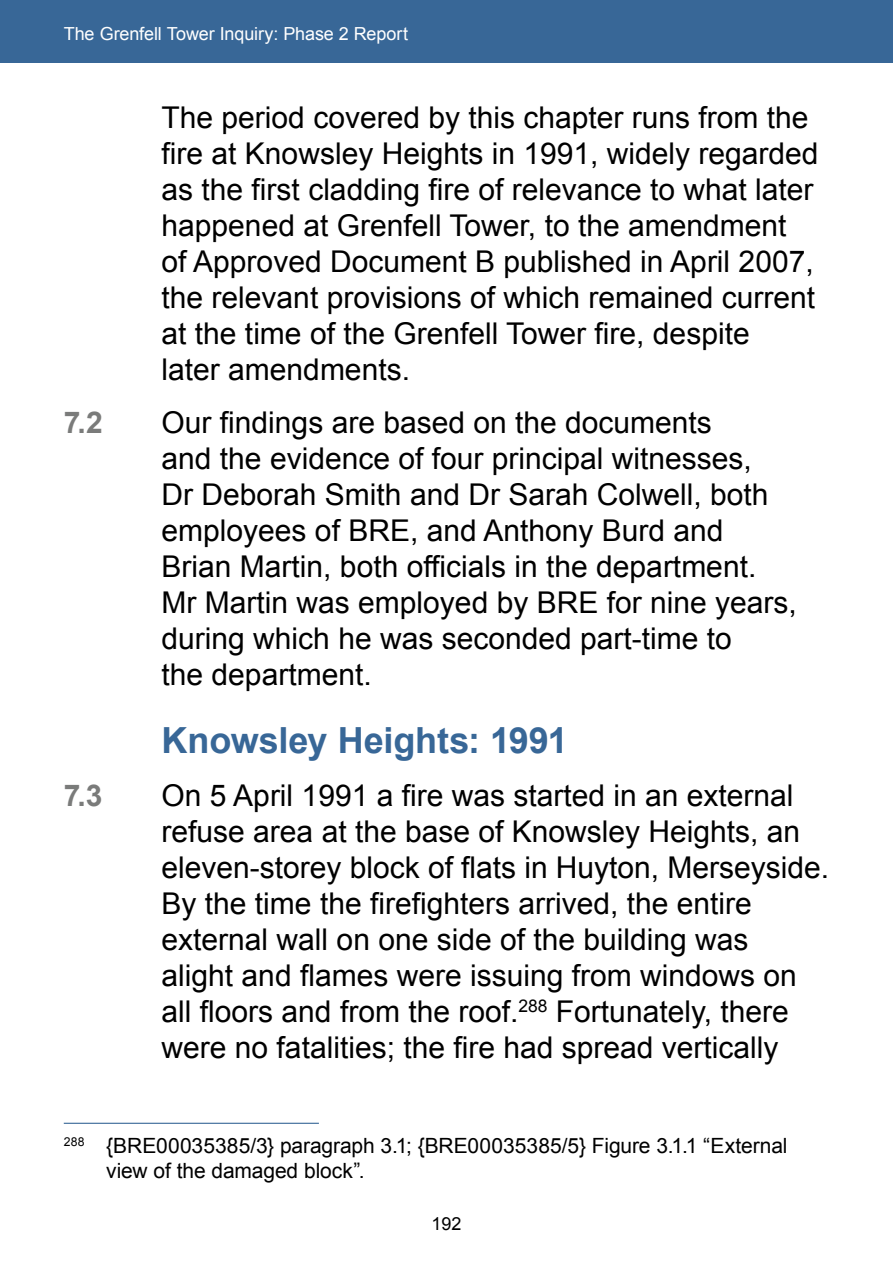
<style>
.page{position:relative;width:893px;height:1263px;background:#fff}
.page>*{position:absolute;margin:0;border:0;box-sizing:border-box;transform-origin:0 0}
.BHead{font:700 36px "Arial";letter-spacing:-.005em;color:#386797}
.t1{font:30px/36px "Arial";color:#000}
.t2{font:700 30px "Arial";color:#7a7b7a}
.Footnote_Text{font:21px/25.2px "Arial";letter-spacing:-.005em;color:#000}
.t3{font:18px "Arial";letter-spacing:-.005em;color:#fff}
.t4{font:18px "Arial";color:#000}
</style>
<div class="page">
<div style="left:0;top:0;width:893px;height:63px;background:#386797"></div>
<hr style="left:64px;top:1123px;width:255px;height:1px;background:#386797">
<p class="t3" style="left:64px;top:22px;width:346px">The Grenfell Tower Inquiry: Phase 2 Report</p>
<p class="t1" style="left:162px;top:100px;width:658px">The period covered by this chapter runs from the fire at Knowsley Heights in 1991, widely regarded as the first cladding fire of relevance to what later happened at Grenfell Tower, to the amendment of Approved Document B published in April 2007, the relevant provisions of which remained current at the time of the Grenfell Tower fire, despite<br>later amendments.</p>
<p class="t2" style="left:64px;top:403px;width:41px">7.2</p>
<p class="t1" style="left:162px;top:405px;width:637px">Our findings are based on the documents<br>and the evidence of four principal witnesses,<br>Dr Deborah Smith and Dr Sarah Colwell, both employees of BRE, and Anthony Burd and Brian Martin, both officials in the department.<br>Mr Martin was employed by BRE for nine years, during which he was seconded part‑time to<br>the department.</p>
<h3 class="BHead" style="left:162px;top:716px;width:408px">Knowsley Heights: 1991</h3>
<p class="t2" style="left:64px;top:775px;width:40px">7.3</p>
<p class="t1" style="left:162px;top:777px;width:669px">On 5 April 1991 a fire was started in an external refuse area at the base of Knowsley Heights, an eleven‑storey block of flats in Huyton, Merseyside.<br>By the time the firefighters arrived, the entire external wall on one side of the building was<br>alight and flames were issuing from windows on all floors and from the roof.<sup>288</sup> Fortunately, there were no fatalities; the fire had spread vertically</p>
<p class="Footnote_Text" style="left:106px;top:1133px;width:683px;text-indent:-43px"><sup>288</sup> {BRE00035385/3} paragraph 3.1; {BRE00035385/5} Figure 3.1.1 “External view of the damaged block”.</p>
<p class="t4" style="left:431px;top:1212px;width:32px">192</p>
</div>
